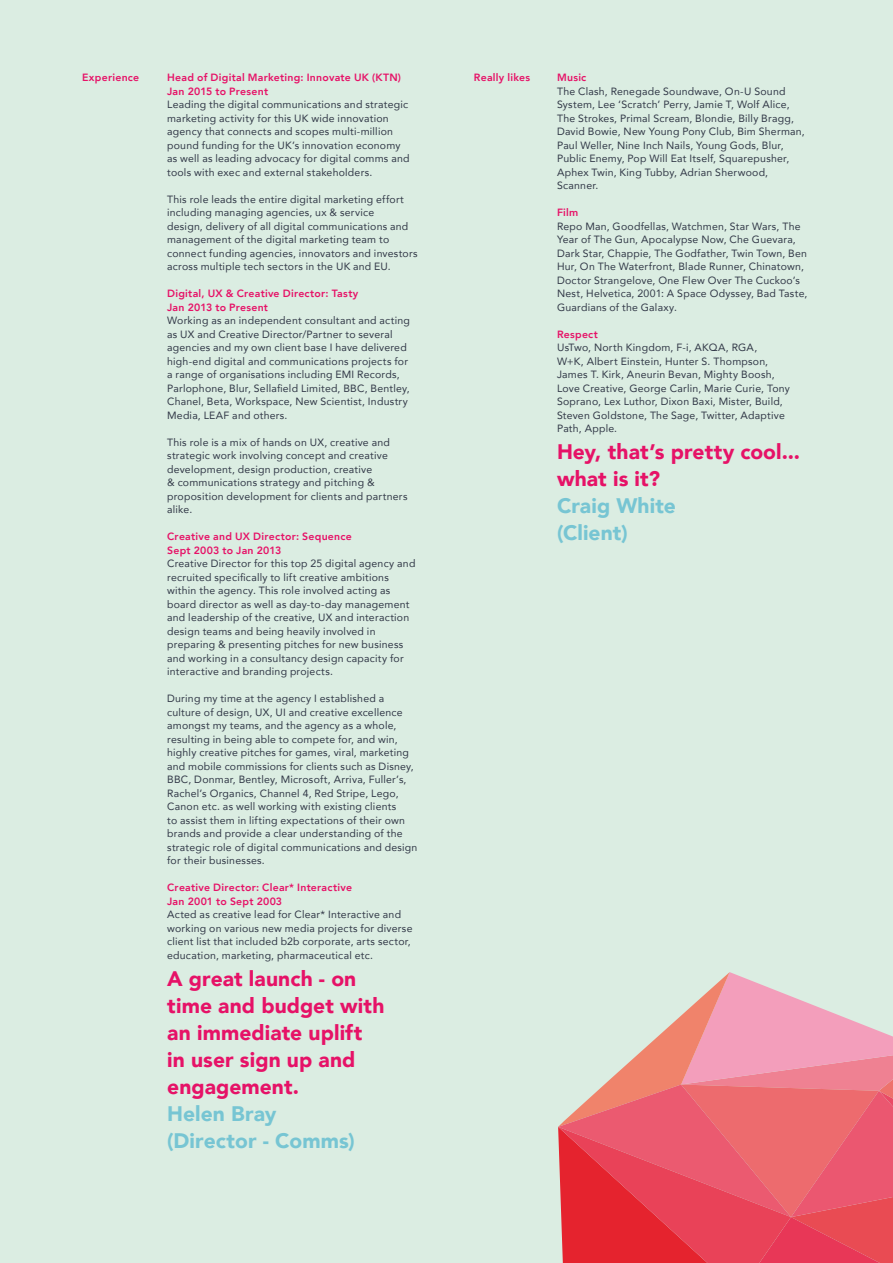
<style>
.page{position:relative;width:893px;height:1263px;background:#dbede2}
.page>*{position:absolute;margin:0;border:0;box-sizing:border-box;transform-origin:0 0}
.t1{font:900 21px/27px "Avenir";letter-spacing:.005em;color:#e61267}
.t2{font:900 21px/27px "Avenir";letter-spacing:.005em;color:#77c5d3}
.t3{font:10.5px/13.5px "Avenir";letter-spacing:.02em;color:#313847}
.t4{font:800 10.5px/13.5px "Avenir";letter-spacing:.025em;color:#e61267}
</style>
<div class="page">
<svg style="left:558px;top:972px;width:335px;height:291px"></svg>
<p class="t4" style="left:82px;top:71px;width:59px">Experience</p>
<p class="t4" style="left:167px;top:71px;width:235px">Head of Digital Marketing: Innovate UK (KTN)<br>Jan 2015 to Present</p>
<p class="t3" style="left:167px;top:97px;width:244px">Leading the digital communications and strategic marketing activity for this UK wide innovation agency that connects and scopes multi-million pound funding for the UK’s innovation economy as well as leading advocacy for digital comms and tools with exec and external stakeholders.</p>
<p class="t3" style="left:167px;top:192px;width:252px">This role leads the entire digital marketing effort including managing agencies, ux &amp; service<br>design, delivery of all digital communications and management of the digital marketing team to connect funding agencies, innovators and investors across multiple tech sectors in the UK and EU.</p>
<p class="t4" style="left:167px;top:287px;width:193px">Digital, UX &amp; Creative Director: Tasty<br>Jan 2013 to Present</p>
<p class="t3" style="left:167px;top:313px;width:244px">Working as an independent consultant and acting as UX and Creative Director/Partner to several agencies and my own client base I have delivered high-end digital and communications projects for a range of organisations including EMI Records, Parlophone, Blur, Sellafield Limited, BBC, Bentley, Chanel, Beta, Workspace, New Scientist, Industry Media, LEAF and others.</p>
<p class="t3" style="left:167px;top:435px;width:242px">This role is a mix of hands on UX, creative and strategic work involving concept and creative development, design production, creative<br>&amp; communications strategy and pitching &amp; proposition development for clients and partners alike.</p>
<p class="t4" style="left:167px;top:530px;width:186px">Creative and UX Director: Sequence<br>Sept 2003 to Jan 2013</p>
<p class="t3" style="left:167px;top:556px;width:250px">Creative Director for this top 25 digital agency and recruited specifically to lift creative ambitions within the agency. This role involved acting as board director as well as day-to-day management and leadership of the creative, UX and interaction design teams and being heavily involved in preparing &amp; presenting pitches for new business and working in a consultancy design capacity for interactive and branding projects.</p>
<p class="t3" style="left:167px;top:691px;width:252px">During my time at the agency I established a culture of design, UX, UI and creative excellence amongst my teams, and the agency as a whole, resulting in being able to compete for, and win, highly creative pitches for games, viral, marketing and mobile commissions for clients such as Disney, BBC, Donmar, Bentley, Microsoft, Arriva, Fuller’s, Rachel’s Organics, Channel 4, Red Stripe, Lego, Canon etc. as well working with existing clients<br>to assist them in lifting expectations of their own brands and provide a clear understanding of the strategic role of digital communications and design for their businesses.</p>
<p class="t4" style="left:167px;top:881px;width:186px">Creative Director: Clear* Interactive<br>Jan 2001 to Sept 2003</p>
<p class="t3" style="left:167px;top:907px;width:247px">Acted as creative lead for Clear* Interactive and working on various new media projects for diverse client list that included b2b corporate, arts sector, education, marketing, pharmaceutical etc.</p>
<h1 class="t1" style="left:167px;top:964px;width:219px">A great launch - on time and budget with an immediate uplift in user sign up and engagement.</h1>
<h1 class="t2" style="left:167px;top:1099px;width:189px">Helen Bray (Director - Comms)</h1>
<p class="t4" style="left:474px;top:71px;width:58px">Really likes</p>
<p class="t4" style="left:557px;top:71px;width:31px">Music</p>
<p class="t3" style="left:557px;top:84px;width:249px">The Clash, Renegade Soundwave, On-U Sound System, Lee ‘Scratch’ Perry, Jamie T, Wolf Alice, The Strokes, Primal Scream, Blondie, Billy Bragg, David Bowie, New Young Pony Club, Bim Sherman, Paul Weller, Nine Inch Nails, Young Gods, Blur, Public Enemy, Pop Will Eat Itself, Squarepusher, Aphex Twin, King Tubby, Adrian Sherwood, Scanner.</p>
<p class="t4" style="left:557px;top:206px;width:23px">Film</p>
<p class="t3" style="left:557px;top:219px;width:252px">Repo Man, Goodfellas, Watchmen, Star Wars, The Year of The Gun, Apocalypse Now, Che Guevara, Dark Star, Chappie, The Godfather, Twin Town, Ben Hur, On The Waterfront, Blade Runner, Chinatown, Doctor Strangelove, One Flew Over The Cuckoo’s Nest, Helvetica, 2001: A Space Odyssey, Bad Taste, Guardians of the Galaxy.</p>
<p class="t4" style="left:557px;top:327px;width:42px">Respect</p>
<p class="t3" style="left:557px;top:340px;width:234px">UsTwo, North Kingdom, F-i, AKQA, RGA,<br>W+K, Albert Einstein, Hunter S. Thompson, James T. Kirk, Aneurin Bevan, Mighty Boosh, Love Creative, George Carlin, Marie Curie, Tony Soprano, Lex Luthor, Dixon Baxi, Mister, Build, Steven Goldstone, The Sage, Twitter, Adaptive Path, Apple.</p>
<h1 class="t1" style="left:557px;top:438px;width:245px">Hey, that’s pretty cool... what is it?</h1>
<h1 class="t2" style="left:557px;top:492px;width:120px">Craig White (Client)</h1>
</div>
